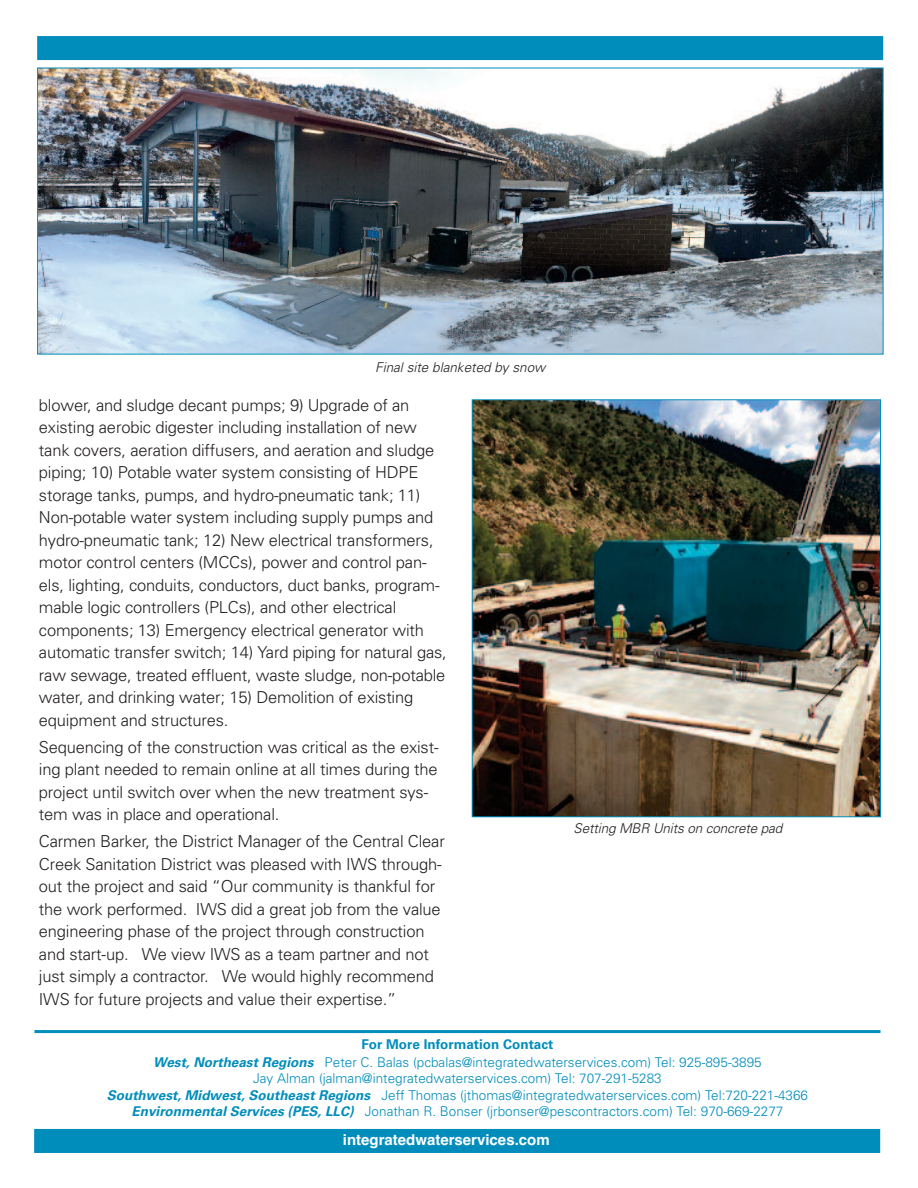
<style>
.page{position:relative;width:918px;height:1188px;background:#fff}
.page>*{position:absolute;margin:0;border:0;box-sizing:border-box;transform-origin:0 0}
.t1{font:300 16.5px/22.5px "Univers";letter-spacing:-.01em;color:#231f20}
.t2{font:700 15px "Helvetica";color:#fff}
.t3{font:300 13.5px/16.6px "Univers";color:#008dbb;text-align:center}
.t4{font:italic 300 13.5px "Univers";letter-spacing:-.01em;color:#231f20}
.s1{font-weight:700}
.s2{font-weight:700;font-style:italic}
</style>
<div class="page">
<div style="left:37px;top:36px;width:846px;height:24px;background:#008dbb"></div>
<div style="left:34px;top:1129px;width:846px;height:24px;background:#008dbb"></div>
<hr style="left:34px;top:1030px;width:847px;height:3px;background:#008dbb">
<img style="left:39px;top:70px;width:842px;height:283px">
<img style="left:474px;top:401px;width:405px;height:414px">
<p class="t4" style="left:375px;top:363px;width:172px">Final site blanketed by snow</p>
<p class="t1" style="left:39px;top:395px;width:409px">blower, and sludge decant pumps; 9) Upgrade of an existing aerobic digester including installation of new tank covers, aeration diffusers, and aeration and sludge piping; 10) Potable water system consisting of HDPE storage tanks, pumps, and hydro-pneumatic tank; 11)<br>Non-potable water system including supply pumps and hydro-pneumatic tank; 12) New electrical transformers, motor control centers (MCCs), power and control pan&shy;els, lighting, conduits, conductors, duct banks, program&shy;mable logic controllers (PLCs), and other electrical components; 13) Emergency electrical generator with automatic transfer switch; 14) Yard piping for natural gas, raw sewage, treated effluent, waste sludge, non-potable water, and drinking water; 15) Demolition of existing equipment and structures.</p>
<p class="t1" style="left:39px;top:737px;width:401px">Sequencing of the construction was critical as the exist&shy;ing plant needed to remain online at all times during the project until switch over when the new treatment sys&shy;tem was in place and operational.</p>
<p class="t1" style="left:39px;top:831px;width:407px">Carmen Barker, the District Manager of the Central Clear Creek Sanitation District was pleased with IWS through&shy;out the project and said “Our community is thankful for the work performed. IWS did a great job from the value engineering phase of the project through construction and start-up. We view IWS as a team partner and not just simply a contractor. We would highly recommend IWS for future projects and value their expertise.”</p>
<p class="t4" style="left:574px;top:823px;width:210px">Setting MBR Units on concrete pad</p>
<p class="t3" style="left:107px;top:1037px;width:703px"><span class="s1">For More Information Contact<br></span><span class="s2">West, Northeast Regions</span> Peter C. Balas (pcbalas@integratedwaterservices.com) Tel: 925-895-3895<br>Jay Alman (jalman@integratedwaterservices.com) Tel: 707-291-5283<br><span class="s2">Southwest, Midwest, Southeast Regions</span> Jeff Thomas (jthomas@integratedwaterservices.com) Tel:720-221-4366<br><span class="s2">Environmental Services (PES, LLC)</span> Jonathan R. Bonser (jrbonser@pescontractors.com) Tel: 970-669-2277</p>
<p class="t2" style="left:343px;top:1131px;width:208px">integratedwaterservices.com</p>
</div>
